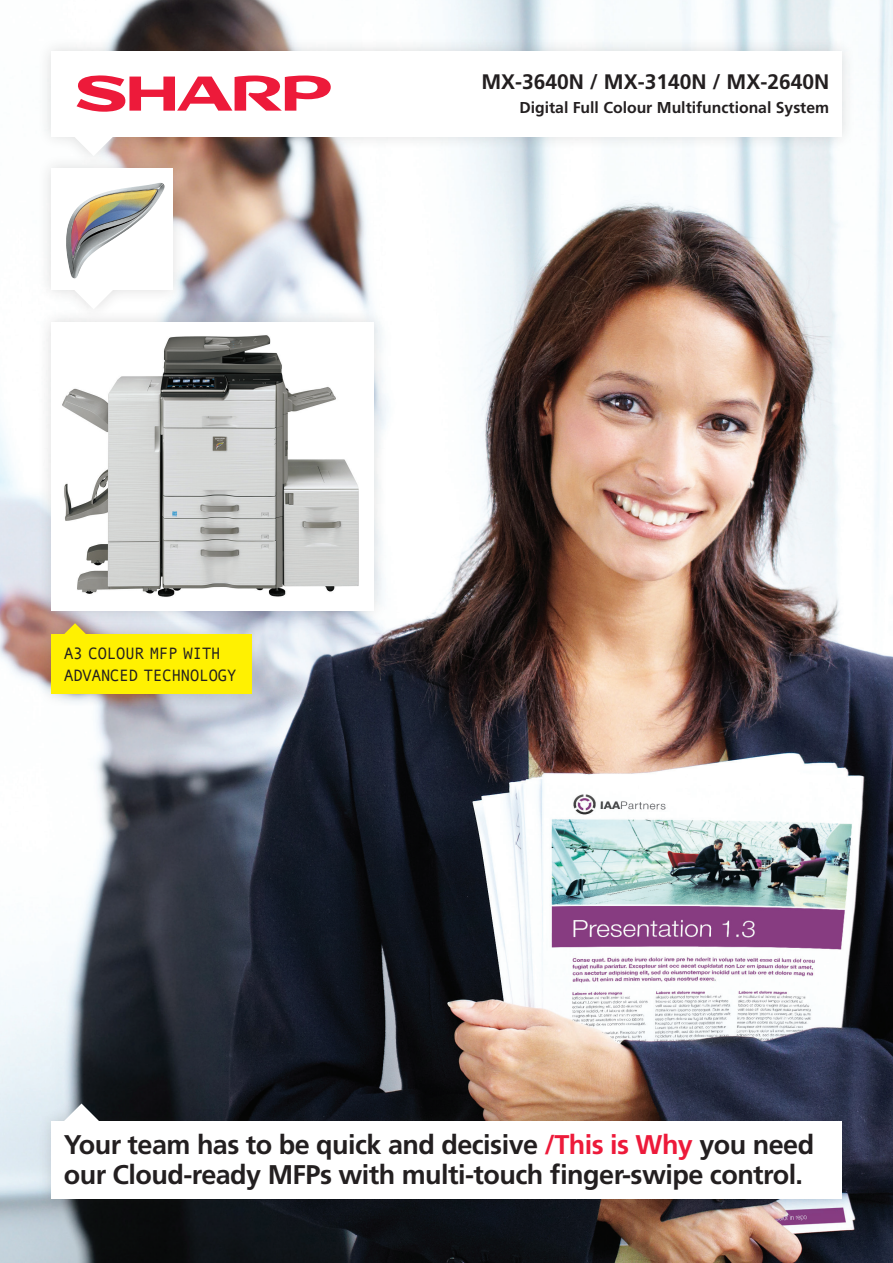
<style>
.page{position:relative;width:893px;height:1263px;background:#fff}
.page>*{position:absolute;margin:0;border:0;box-sizing:border-box;transform-origin:0 0}
.t1{font:700 27px/30px "Frutiger";letter-spacing:-.02em;color:#231f20}
.t2{font:700 21px "Frutiger";color:#231f20}
.t3{font:16.5px/22.5px "Andale Mono";letter-spacing:-.04em;color:#231f20}
.t4{font:700 15.75px "Frutiger";color:#231f20}
.s1{color:#ed1a3a}
</style>
<div class="page">
<img style="left:0;top:0;width:893px;height:1263px">
<div style="left:37px;top:308px;width:350px;height:317px;background:#231f20;opacity:.15"></div>
<img style="left:51px;top:322px;width:322px;height:288px">
<div style="left:37px;top:1091px;width:819px;height:122px;background:#231f20;opacity:.15"></div>
<svg style="left:63px;top:1103px;width:37px;height:18px"></svg>
<div style="left:51px;top:1121px;width:791px;height:78px;background:#fff"></div>
<div style="left:37px;top:610px;width:229px;height:98px;background:#231f20;opacity:.15"></div>
<div style="left:51px;top:634px;width:201px;height:60px;background:#fff101"></div>
<svg style="left:64px;top:623px;width:22px;height:11px"></svg>
<div style="left:37px;top:154px;width:149px;height:168px;background:#231f20;opacity:.15"></div>
<svg style="left:74px;top:290px;width:40px;height:19px"></svg>
<div style="left:51px;top:168px;width:121px;height:122px;background:#fff"></div>
<img style="left:66px;top:183px;width:99px;height:95px">
<div style="left:37px;top:37px;width:819px;height:131px;background:#231f20;opacity:.15"></div>
<div style="left:51px;top:51px;width:791px;height:85px;background:#fff"></div>
<svg style="left:74px;top:75px;width:259px;height:81px"></svg>
<p class="t3" style="left:64px;top:642px;width:174px">A3 COLOUR MFP WITH<br>ADVANCED TECHNOLOGY</p>
<p class="t2" style="left:481px;top:70px;width:349px">MX-3640N / MX-3140N / MX-2640N</p>
<p class="t4" style="left:519px;top:99px;width:311px">Digital Full Colour Multifunctional System</p>
<p class="t1" style="left:64px;top:1130px;width:752px">Your team has to be quick and decisive <span class="s1">/This is Why</span> you need our Cloud-ready MFPs with multi-touch finger-swipe control.</p>
</div>
